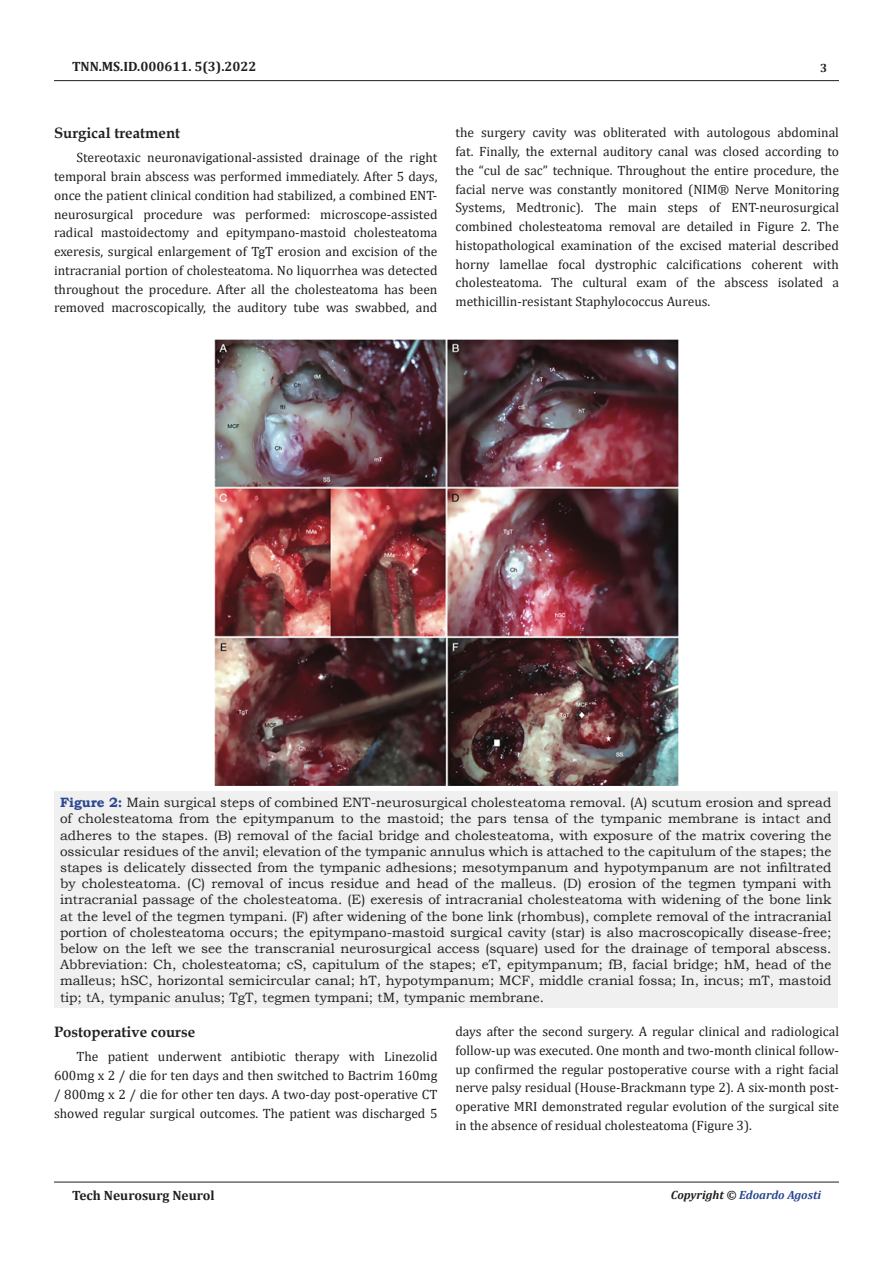
<style>
.page{position:relative;width:893px;height:1263px;background:#fff}
.page>*{position:absolute;margin:0;border:0;box-sizing:border-box;transform-origin:0 0}
.t1{font:700 15px "Book Antiqua";color:#231f20}
.t2{font:13.5px/18.8px "Cambria";color:#231f20;text-align:justify}
.t3{font:13.5px/16.2px "Bookman Old Style";color:#231f20;text-align:justify}
.t4{font:700 13.5px "Cambria";color:#231f20}
.t5{font:italic 700 12px "Cambria";color:#2a4791}
.t6{font:700 12px "Cambria";color:#231f20}
.s1{font-weight:700;color:#2a4791}
.s2{color:#231f20}
</style>
<div class="page">
<hr style="left:54px;top:80px;width:785px;height:1px;background:#231f20">
<hr style="left:54px;top:1182px;width:785px;height:1px;background:#231f20">
<div style="left:54px;top:791px;width:783px;height:216px;background:#f0f0f0"></div>
<img style="left:214px;top:339px;width:464px;height:446px">
<p class="t4" style="left:72px;top:57px;width:186px">TNN.MS.ID.000611. 5(3).2022</p>
<p class="t6" style="left:820px;top:60px;width:9px">3</p>
<p class="t1" style="left:54px;top:122px;width:128px">Surgical treatment</p>
<p class="t2" style="left:54px;top:148px;width:385px;text-indent:22px">Stereotaxic neuronavigational-assisted drainage of the right temporal brain abscess was performed immediately. After 5 days, once the patient clinical condition had stabilized, a combined ENT&shy;neurosurgical procedure was performed: microscope-assisted radical mastoidectomy and epitympano-mastoid cholesteatoma exeresis, surgical enlargement of TgT erosion and excision of the intracranial portion of cholesteatoma. No liquorrhea was detected throughout the procedure. After all the cholesteatoma has been removed macroscopically, the auditory tube was swabbed, and</p>
<p class="t2" style="left:455px;top:123px;width:385px">the surgery cavity was obliterated with autologous abdominal fat. Finally, the external auditory canal was closed according to the “cul de sac” technique. Throughout the entire procedure, the facial nerve was constantly monitored (NIM® Nerve Monitoring Systems, Medtronic). The main steps of ENT-neurosurgical combined cholesteatoma removal are detailed in Figure 2. The histopathological examination of the excised material described horny lamellae focal dystrophic calcifications coherent with cholesteatoma. The cultural exam of the abscess isolated a methicillin-resistant Staphylococcus Aureus.</p>
<p class="t3" style="left:60px;top:794px;width:773px"><span class="s1">Figure 2:</span> Main surgical steps of combined ENT-neurosurgical cholesteatoma removal. (A) scutum erosion and spread of cholesteatoma from the epitympanum to the mastoid; the pars tensa of the tympanic membrane is intact and adheres to the stapes. (B) removal of the facial bridge and cholesteatoma, with exposure of the matrix covering the ossicular residues of the anvil; elevation of the tympanic annulus which is attached to the capitulum of the stapes; the stapes is delicately dissected from the tympanic adhesions; mesotympanum and hypotympanum are not infiltrated by cholesteatoma. (C) removal of incus residue and head of the malleus. (D) erosion of the tegmen tympani with intracranial passage of the cholesteatoma. (E) exeresis of intracranial cholesteatoma with widening of the bone link at the level of the tegmen tympani. (F) after widening of the bone link (rhombus), complete removal of the intracranial portion of cholesteatoma occurs; the epitympano-mastoid surgical cavity (star) is also macroscopically disease-free; below on the left we see the transcranial neurosurgical access (square) used for the drainage of temporal abscess.<br>Abbreviation: Ch, cholesteatoma; cS, capitulum of the stapes; eT, epitympanum; fB, facial bridge; hM, head of the malleus; hSC, horizontal semicircular canal; hT, hypotympanum; MCF, middle cranial fossa; In, incus; mT, mastoid tip; tA, tympanic anulus; TgT, tegmen tympani; tM, tympanic membrane.</p>
<p class="t1" style="left:54px;top:1021px;width:143px">Postoperative course</p>
<p class="t2" style="left:54px;top:1047px;width:385px;text-indent:22px">The patient underwent antibiotic therapy with Linezolid 600mg x 2 / die for ten days and then switched to Bactrim 160mg / 800mg x 2 / die for other ten days. A two-day post-operative CT showed regular surgical outcomes. The patient was discharged 5</p>
<p class="t2" style="left:455px;top:1022px;width:385px">days after the second surgery. A regular clinical and radiological follow-up was executed. One month and two-month clinical follow&shy;up confirmed the regular postoperative course with a right facial nerve palsy residual (House-Brackmann type 2). A six-month post&shy;operative MRI demonstrated regular evolution of the surgical site in the absence of residual cholesteatoma (Figure 3).</p>
<p class="t4" style="left:72px;top:1185px;width:144px">Tech Neurosurg Neurol</p>
<p class="t5" style="left:671px;top:1186px;width:152px"><span class="s2">Copyright ©</span> Edoardo Agosti</p>
</div>
